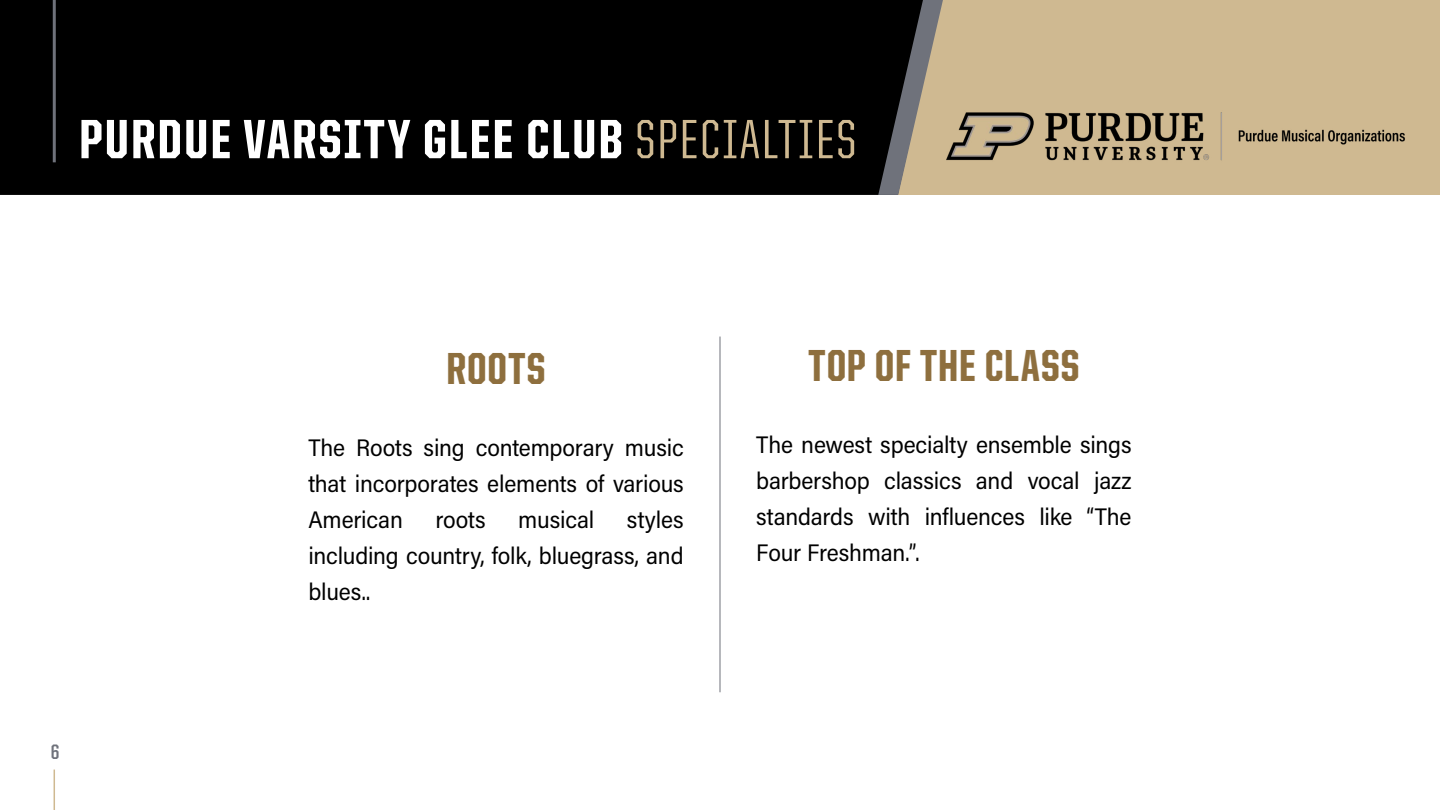
<style>
.page{position:relative;width:1440px;height:810px;background:#fff}
.page>*{position:absolute;margin:0;border:0;box-sizing:border-box;transform-origin:0 0}
.t1{font:800 55.5px "United Sans Cond";letter-spacing:.04em;color:#fff}
.t2{font:800 45px "United Sans Cond";letter-spacing:.025em;color:#8e6f3e}
.t3{font:24px/36px "Acumin Pro Semi Cond";letter-spacing:-.005em;color:#000;text-align:justify}
.t4{font:700 21px "United Sans Cond";color:#6f727b}
.s1{font-weight:500;color:#cfb991}
</style>
<div class="page">
<hr style="left:54px;top:770px;width:1px;height:40px;background:#cfb991">
<hr style="left:719px;top:337px;width:1px;height:355px;background:#6f727b">
<div style="left:889px;top:0;width:551px;height:195px;background:#cfb991"></div>
<div style="left:0;top:0;width:878px;height:195px;background:#000"></div>
<hr style="left:53px;top:0;width:3px;height:162px;background:#6f727b">
<svg style="left:878px;top:0;width:65px;height:195px"></svg>
<img style="left:946px;top:112px;width:459px;height:49px">
<h1 class="t1" style="left:79px;top:110px;width:778px">PURDUE VARSITY GLEE CLUB <span class="s1">SPECIALTIES</span></h1>
<p class="t4" style="left:51px;top:741px;width:10px">6</p>
<h2 class="t2" style="left:446px;top:345px;width:100px">ROOTS</h2>
<p class="t3" style="left:308px;top:428px;width:377px">The Roots sing contemporary music that incorporates elements of various American</p>
<p class="t3" style="left:308px;top:500px;width:377px;text-indent:319px">styles including country, folk, bluegrass, and blues..</p>
<p class="t3" style="left:435px;top:500px;width:52px">roots</p>
<p class="t3" style="left:518px;top:500px;width:78px">musical</p>
<h2 class="t2" style="left:808px;top:342px;width:272px">TOP OF THE CLASS</h2>
<p class="t3" style="left:756px;top:426px;width:377px">The newest specialty ensemble sings barbershop classics and vocal jazz standards with influences like “The Four Freshman.”.</p>
</div>
